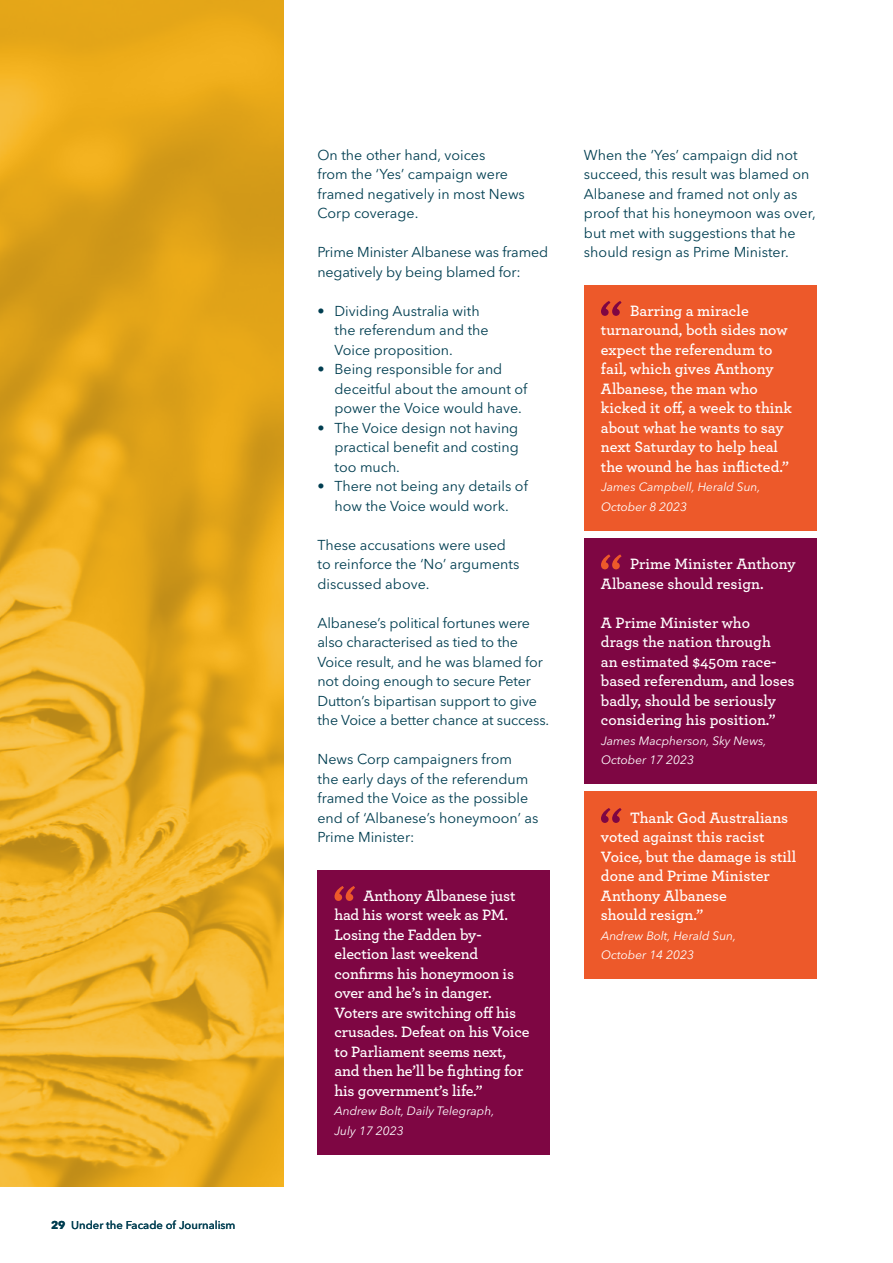
<style>
.page{position:relative;width:893px;height:1263px;background:#fff}
.page>*{position:absolute;margin:0;border:0;box-sizing:border-box;transform-origin:0 0}
.t1{font:600 15.75px/19.5px "Archer";letter-spacing:-.01em;color:#fff}
.t2{font:14.25px/19.5px "Avenir Next LT Pro";color:#003e51}
.t3{font:italic 12px/19.5px "Avenir Next LT Pro";color:#fff}
.t4{font:500 11.25px "Avenir Next LT Pro";color:#003e51}
.t5{font:700 11.25px "Avenir Next LT Pro";color:#003e51}
</style>
<div class="page">
<div style="left:317px;top:870px;width:233px;height:284px;background:#7e0643"></div>
<svg style="left:334px;top:886px;width:21px;height:15px"></svg>
<div style="left:584px;top:538px;width:232px;height:70px;background:#7e0643"></div>
<div style="left:584px;top:597px;width:232px;height:187px;background:#7e0643"></div>
<svg style="left:601px;top:554px;width:21px;height:15px"></svg>
<div style="left:584px;top:792px;width:232px;height:187px;background:#ed592a"></div>
<svg style="left:601px;top:808px;width:21px;height:15px"></svg>
<div style="left:584px;top:285px;width:232px;height:245px;background:#ed592a"></div>
<svg style="left:601px;top:301px;width:21px;height:15px"></svg>
<img style="left:0;top:0;width:283px;height:1186px">
<p class="t5" style="left:51px;top:1218px;width:16px">29</p>
<p class="t4" style="left:71px;top:1218px;width:166px">Under the Facade of Journalism</p>
<p class="t2" style="left:317px;top:145px;width:209px">On the other hand, voices<br>from the ‘Yes’ campaign were framed negatively in most News<br>Corp coverage.</p>
<p class="t2" style="left:317px;top:243px;width:232px">Prime Minister Albanese was framed negatively by being blamed for:</p>
<p class="t2" style="left:334px;top:301px;width:156px;text-indent:-17px">• Dividing Australia with the referendum and the<br>Voice proposition.</p>
<p class="t2" style="left:334px;top:360px;width:194px;text-indent:-17px">• Being responsible for and deceitful about the amount of power the Voice would have.</p>
<p class="t2" style="left:334px;top:418px;width:186px;text-align:justify;text-indent:-17px">• The Voice design not having practical benefit and costing too much.</p>
<p class="t2" style="left:317px;top:477px;width:212px;text-align:center">• There not being any details of how the Voice would work.</p>
<p class="t2" style="left:317px;top:535px;width:203px">These accusations were used to reinforce the ‘No’ arguments discussed above.</p>
<p class="t2" style="left:317px;top:613px;width:233px">Albanese’s political fortunes were also characterised as tied to the Voice result, and he was blamed for not doing enough to secure Peter Dutton’s bipartisan support to give the Voice a better chance at success.</p>
<p class="t2" style="left:317px;top:749px;width:222px">News Corp campaigners from<br>the early days of the referendum framed the Voice as the possible end of ‘Albanese’s honeymoon’ as<br>Prime Minister:</p>
<p class="t1" style="left:334px;top:885px;width:196px;text-indent:29px">Anthony Albanese just had his worst week as PM.<br>Losing the Fadden by&shy;election last weekend confirms his honeymoon is over and he’s in danger.<br>Voters are switching off his crusades. Defeat on his Voice to Parliament seems next, and then he’ll be fighting for his government’s life.”</p>
<p class="t3" style="left:334px;top:1101px;width:161px">Andrew Bolt, Daily Telegraph,<br>July 17 2023</p>
<p class="t2" style="left:584px;top:145px;width:233px">When the ‘Yes’ campaign did not succeed, this result was blamed on<br>Albanese and framed not only as proof that his honeymoon was over, but met with suggestions that he should resign as Prime Minister.</p>
<p class="t1" style="left:601px;top:300px;width:192px;text-indent:29px">Barring a miracle turnaround, both sides now expect the referendum to fail, which gives Anthony<br>Albanese, the man who kicked it off, a week to think about what he wants to say next Saturday to help heal the wound he has inflicted.”</p>
<p class="t3" style="left:601px;top:477px;width:161px">James Campbell, Herald Sun,<br>October 8 2023</p>
<p class="t1" style="left:601px;top:553px;width:196px;text-indent:29px">Prime Minister Anthony<br>Albanese should resign.</p>
<p class="t1" style="left:601px;top:612px;width:195px">A Prime Minister who<br>drags the nation through<br>an estimated $450m race&shy;based referendum, and loses badly, should be seriously considering his position.”</p>
<p class="t3" style="left:601px;top:731px;width:167px">James Macpherson, Sky News,<br>October 17 2023</p>
<p class="t1" style="left:601px;top:807px;width:197px;text-indent:29px">Thank God Australians voted against this racist<br>Voice, but the damage is still done and Prime Minister<br>Anthony Albanese<br>should resign.”</p>
<p class="t3" style="left:601px;top:926px;width:137px">Andrew Bolt, Herald Sun,<br>October 14 2023</p>
</div>
